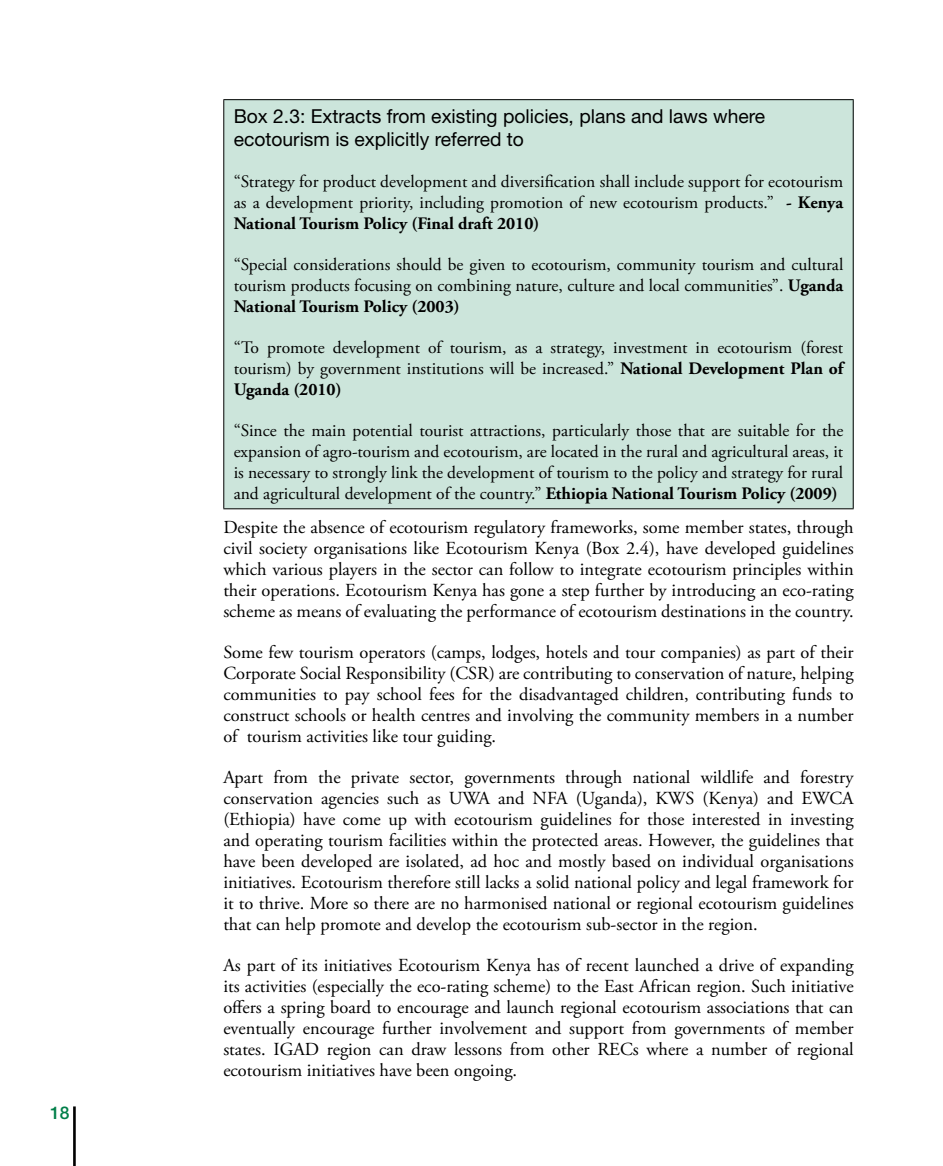
<style>
.page{position:relative;width:943px;height:1166px;background:#fff}
.page>*{position:absolute;margin:0;border:0;box-sizing:border-box;transform-origin:0 0}
.t1{font:19.25px/23.1px "Helvetica Neue LT Std";color:#000}
.t2{font:18.38px/21px "Adobe Garamond Pro";color:#000;text-align:justify}
.t3{font:17.5px/21px "Adobe Garamond Pro";color:#000;text-align:justify}
.t4{font:500 17.5px "Helvetica Neue LT Std";color:#007f49}
.s1{font-weight:700}
</style>
<div class="page">
<hr style="left:73px;top:1106px;width:3px;height:60px;background:#000">
<div style="left:224px;top:100px;width:629px;height:409px;background:#cce5db"></div>
<hr style="left:223px;top:99px;width:630px;height:1px;background:#000">
<hr style="left:223px;top:100px;width:1px;height:408px;background:#000">
<hr style="left:852px;top:100px;width:1px;height:408px;background:#000">
<hr style="left:223px;top:508px;width:630px;height:1px;background:#000">
<p class="t4" style="left:50px;top:1102px;width:21px">18</p>
<p class="t1" style="left:234px;top:105px;width:533px">Box 2.3: Extracts from existing policies, plans and laws where ecotourism is explicitly referred to</p>
<p class="t3" style="left:234px;top:172px;width:611px">“Strategy for product development and diversification shall include support for ecotourism as a development priority, including promotion of new ecotourism products.” <span class="s1">- Kenya National Tourism Policy (Final draft 2010)</span></p>
<p class="t3" style="left:234px;top:255px;width:611px">“Special considerations should be given to ecotourism, community tourism and cultural tourism products focusing on combining nature, culture and local communities”. <span class="s1">Uganda National Tourism Policy (2003)</span></p>
<p class="t3" style="left:234px;top:338px;width:611px">“To promote development of tourism, as a strategy, investment in ecotourism (forest tourism) by government institutions will be increased.” <span class="s1">National Development Plan of Uganda (2010)</span></p>
<p class="t3" style="left:234px;top:420px;width:611px">“Since the main potential tourist attractions, particularly those that are suitable for the expansion of agro-tourism and ecotourism, are located in the rural and agricultural areas, it is necessary to strongly link the development of tourism to the policy and strategy for rural and agricultural development of the country.” <span class="s1">Ethiopia National Tourism Policy (2009)</span></p>
<p class="t2" style="left:223px;top:517px;width:632px">Despite the absence of ecotourism regulatory frameworks, some member states, through civil society organisations like Ecotourism Kenya (Box 2.4), have developed guidelines which various players in the sector can follow to integrate ecotourism principles within their operations. Ecotourism Kenya has gone a step further by introducing an eco-rating scheme as means of evaluating the performance of ecotourism destinations in the country.</p>
<p class="t2" style="left:223px;top:642px;width:632px">Some few tourism operators (camps, lodges, hotels and tour companies) as part of their Corporate Social Responsibility (CSR) are contributing to conservation of nature, helping communities to pay school fees for the disadvantaged children, contributing funds to construct schools or health centres and involving the community members in a number of tourism activities like tour guiding.</p>
<p class="t2" style="left:223px;top:767px;width:632px">Apart from the private sector, governments through national wildlife and forestry conservation agencies such as UWA and NFA (Uganda), KWS (Kenya) and EWCA (Ethiopia) have come up with ecotourism guidelines for those interested in investing and operating tourism facilities within the protected areas. However, the guidelines that have been developed are isolated, ad hoc and mostly based on individual organisations initiatives. Ecotourism therefore still lacks a solid national policy and legal framework for it to thrive. More so there are no harmonised national or regional ecotourism guidelines that can help promote and develop the ecotourism sub-sector in the region.</p>
<p class="t2" style="left:223px;top:955px;width:632px">As part of its initiatives Ecotourism Kenya has of recent launched a drive of expanding its activities (especially the eco-rating scheme) to the East African region. Such initiative offers a spring board to encourage and launch regional ecotourism associations that can eventually encourage further involvement and support from governments of member states. IGAD region can draw lessons from other RECs where a number of regional ecotourism initiatives have been ongoing.</p>
</div>
